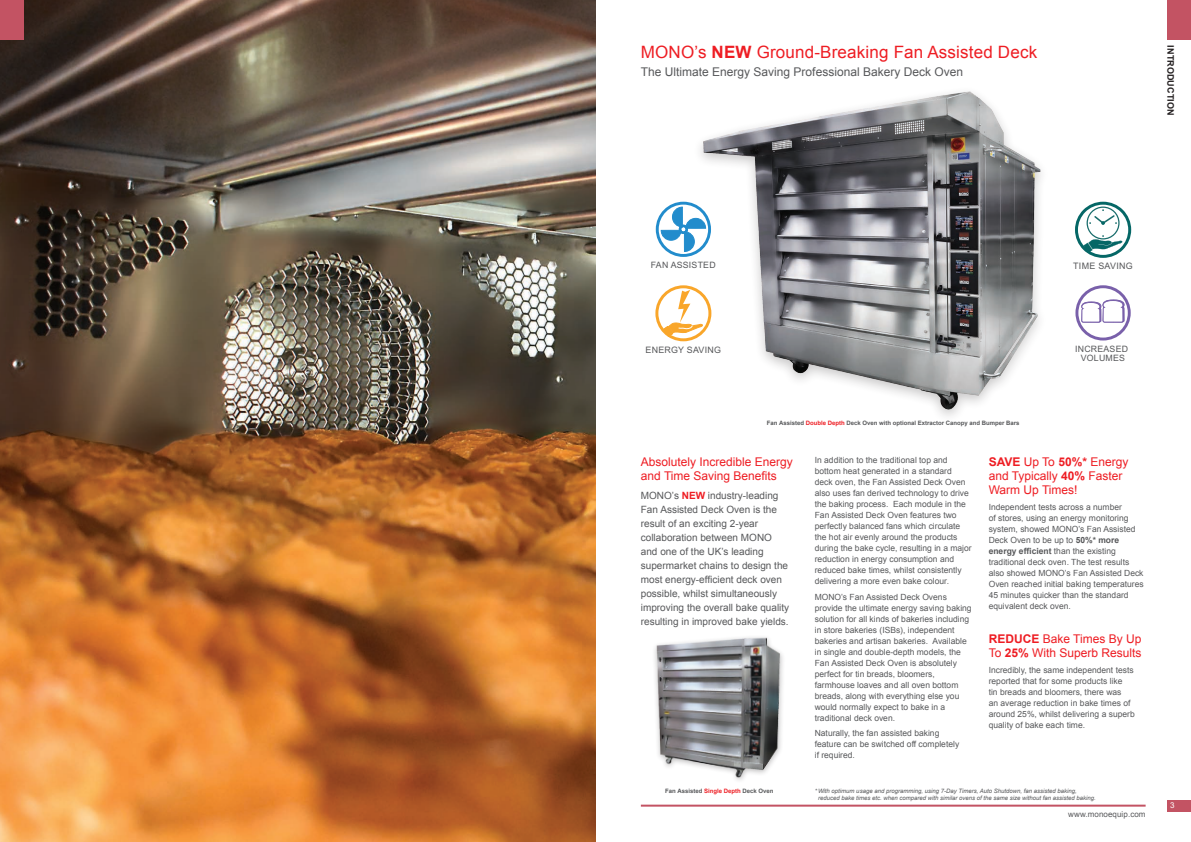
<style>
.page{position:relative;width:1191px;height:842px;background:#fff}
.page>*{position:absolute;margin:0;border:0;box-sizing:border-box;transform-origin:0 0}
.Page_header{font:17px "Arial";letter-spacing:.01em;color:#ee1d23}
.Sub_head_red{font:12px/14px "Arial";color:#ee1d23}
.Page_header_2_Grey{font:12px "Arial";color:#57585a}
.Intro1{font:10px/14px "Arial";color:#57585a}
.Side_section_title{font:700 9px "Arial";letter-spacing:.01em;color:#231f20}
.t1{font:8.9px "Arial";letter-spacing:.025em;color:#57585a}
.t2{font:8.8px/9px "Arial";letter-spacing:.025em;color:#57585a;text-align:center}
.t3{font:8.5px/11px "Arial";color:#57585a}
.t4{font:8px "Arial";letter-spacing:.01em;color:#57585a}
.Folio{font:8px "Arial";color:#fff}
.t5{font:italic 6px/7px "Arial";color:#57585a}
.t6{font:700 6px "Arial";color:#57585a}
.s1{font-weight:700}
.s2{color:#ee1d23}
.s3{font-weight:700;color:#ee1d23}
</style>
<div class="page">
<img style="left:0;top:0;width:595px;height:842px">
<div style="left:0;top:0;width:24px;height:40px;background:#c35363"></div>
<div style="left:1167px;top:0;width:24px;height:40px;background:#c35363"></div>
<img style="left:700px;top:91px;width:341px;height:325px">
<div style="left:641px;top:199px;width:85px;height:74px;background:#fff"></div>
<svg style="left:657px;top:203px;width:52px;height:52px"></svg>
<div style="left:656px;top:202px;width:55px;height:55px;border:3px solid #228ccc;border-radius:50%"></div>
<svg style="left:661px;top:207px;width:45px;height:45px"></svg>
<div style="left:641px;top:283px;width:85px;height:74px;background:#fff"></div>
<svg style="left:657px;top:287px;width:53px;height:53px"></svg>
<div style="left:655px;top:285px;width:56px;height:56px;border:3px solid #f9a62a;border-radius:50%"></div>
<svg style="left:660px;top:290px;width:46px;height:47px"></svg>
<svg style="left:1075px;top:202px;width:56px;height:56px"></svg>
<svg style="left:1077px;top:287px;width:52px;height:52px"></svg>
<div style="left:1075px;top:285px;width:55px;height:55px;border:3px solid #7960aa;border-radius:50%"></div>
<svg style="left:1081px;top:300px;width:43px;height:23px"></svg>
<img style="left:654px;top:637px;width:129px;height:144px">
<hr style="left:641px;top:805px;width:504px;height:2px;background:#c35363">
<div style="left:1167px;top:800px;width:24px;height:11px;background:#c35363"></div>
<p class="Page_header" style="left:641px;top:41px;width:398px">MONO’s <span class="s1">NEW</span> Ground-Breaking Fan Assisted Deck</p>
<p class="Page_header_2_Grey" style="left:641px;top:64px;width:324px">The Ultimate Energy Saving Professional Bakery Deck Oven</p>
<p class="Side_section_title" style="left:1176px;top:45px;width:71px;rotate:90deg">INTRODUCTION</p>
<p class="t2" style="left:651px;top:261px;width:66px">FAN ASSISTED</p>
<p class="t1" style="left:1073px;top:260px;width:61px">TIME SAVING</p>
<p class="t1" style="left:645px;top:344px;width:77px">ENERGY SAVING</p>
<p class="t6" style="left:767px;top:419px;width:254px">Fan Assisted <span class="s2">Double Depth</span> Deck Oven with optional Extractor Canopy and Bumper Bars</p>
<p class="t2" style="left:1075px;top:344px;width:54px">INCREASED<br>VOLUMES</p>
<p class="Sub_head_red" style="left:641px;top:455px;width:154px">Absolutely Incredible Energy and Time Saving Benefits</p>
<p class="Intro1" style="left:641px;top:489px;width:150px">MONO’s <span class="s3">NEW</span> industry-leading<br>Fan Assisted Deck Oven is the result of an exciting 2-year collaboration between MONO and one of the UK’s leading supermarket chains to design the most energy-efficient deck oven possible, whilst simultaneously improving the overall bake quality resulting in improved bake yields.</p>
<p class="t6" style="left:665px;top:786px;width:110px">Fan Assisted <span class="s2">Single Depth</span> Deck Oven</p>
<p class="t3" style="left:814px;top:455px;width:158px">In addition to the traditional top and bottom heat generated in a standard deck oven, the Fan Assisted Deck Oven also uses fan derived technology to drive the baking process. Each module in the Fan Assisted Deck Oven features two perfectly balanced fans which circulate the hot air evenly around the products during the bake cycle, resulting in a major reduction in energy consumption and reduced bake times, whilst consistently delivering a more even bake colour.</p>
<p class="t3" style="left:814px;top:591px;width:158px">MONO’s Fan Assisted Deck Ovens provide the ultimate energy saving baking solution for all kinds of bakeries including in store bakeries (ISBs), independent bakeries and artisan bakeries. Available in single and double-depth models, the Fan Assisted Deck Oven is absolutely perfect for tin breads, bloomers, farmhouse loaves and all oven bottom breads, along with everything else you would normally expect to bake in a traditional deck oven.</p>
<p class="t3" style="left:814px;top:727px;width:146px">Naturally, the fan assisted baking feature can be switched off completely if required.</p>
<h2 class="Sub_head_red" style="left:988px;top:455px;width:141px"><span class="s1">SAVE</span> Up To <span class="s1">50%*</span> Energy and Typically <span class="s1">40%</span> Faster<br>Warm Up Times!</h2>
<p class="t3" style="left:988px;top:502px;width:156px">Independent tests across a number<br>of stores, using an energy monitoring system, showed MONO’s Fan Assisted Deck Oven to be up to <span class="s1">50%* more energy efficient</span> than the existing traditional deck oven. The test results also showed MONO’s Fan Assisted Deck Oven reached initial baking temperatures 45 minutes quicker than the standard equivalent deck oven.</p>
<h2 class="Sub_head_red" style="left:988px;top:631px;width:154px"><span class="s1">REDUCE</span> Bake Times By Up<br>To <span class="s1">25%</span> With Superb Results</h2>
<p class="t3" style="left:988px;top:664px;width:147px">Incredibly, the same independent tests reported that for some products like<br>tin breads and bloomers, there was<br>an average reduction in bake times of around 25%, whilst delivering a superb quality of bake each time.</p>
<p class="t5" style="left:818px;top:787px;width:279px;text-indent:-3px">*With optimum usage and programming, using 7-Day Timers, Auto Shutdown, fan assisted baking, reduced bake times etc. when compared with similar ovens of the same size without fan assisted baking.</p>
<p class="t4" style="left:1068px;top:808px;width:79px">www.monoequip.com</p>
<p class="Folio" style="left:1170px;top:800px;width:6px">3</p>
</div>
